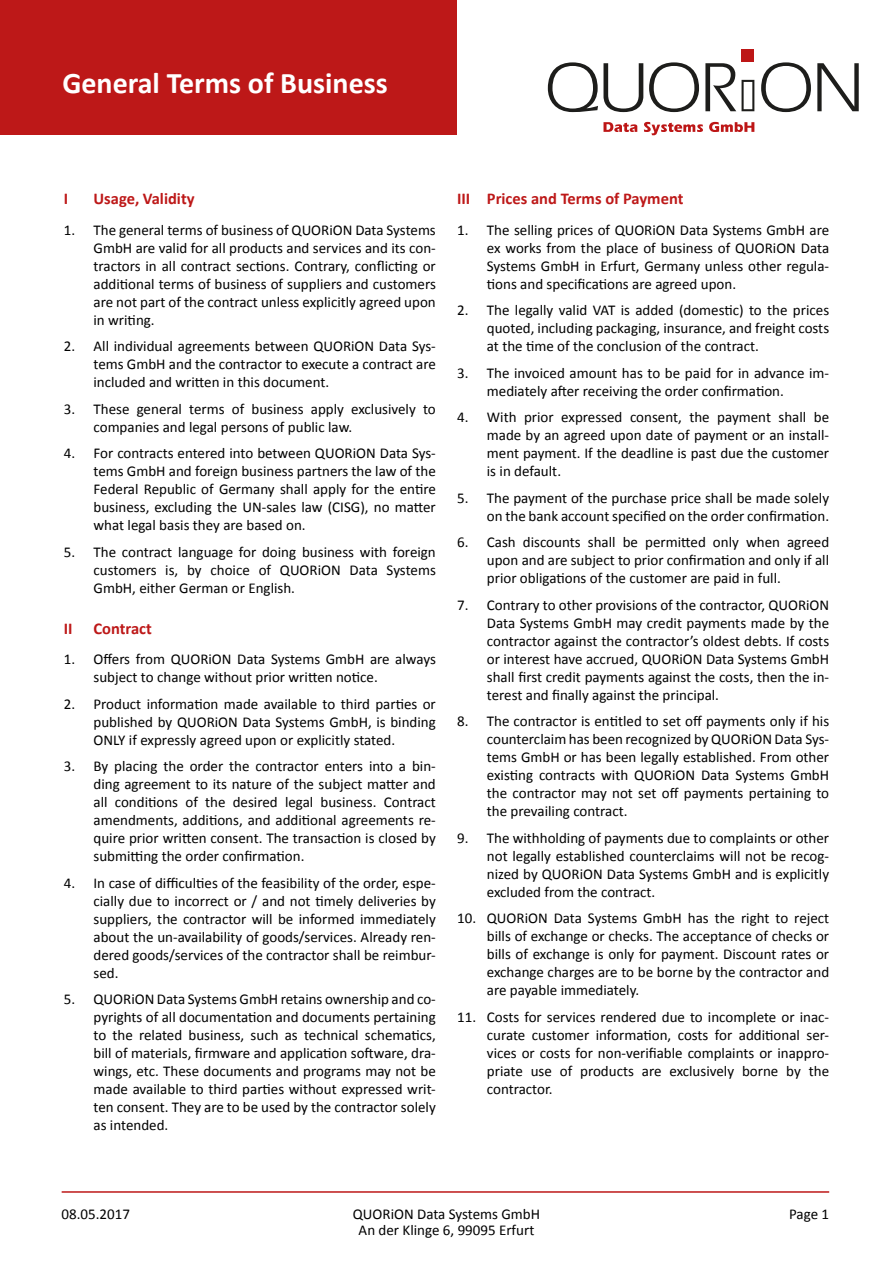
<style>
.page{position:relative;width:893px;height:1263px;background:#fff}
.page>*{position:absolute;margin:0;border:0;box-sizing:border-box;transform-origin:0 0}
.t1{font:700 30px "Calibri";color:#fff}
.t2{font:700 16.5px "Calibri";color:#bd1818}
.Seite{font:15px/18px "Calibri";color:#000;text-align:justify}
</style>
<div class="page">
<svg style="left:548px;top:62px;width:95px;height:50px"></svg>
<svg style="left:649px;top:62px;width:50px;height:50px"></svg>
<svg style="left:705px;top:63px;width:49px;height:48px"></svg>
<svg style="left:761px;top:62px;width:50px;height:50px"></svg>
<svg style="left:817px;top:63px;width:42px;height:48px"></svg>
<svg style="left:603px;top:122px;width:34px;height:10px"></svg>
<svg style="left:644px;top:122px;width:59px;height:13px"></svg>
<svg style="left:709px;top:122px;width:45px;height:10px"></svg>
<div style="left:741px;top:49px;width:13px;height:13px;background:#bd1616"></div>
<div style="left:0;top:0;width:457px;height:135px;background:#bd1818"></div>
<hr style="left:62px;top:1191px;width:767px;height:2px;background:#bd1818">
<h1 class="t1" style="left:62px;top:64px;width:327px">General Terms of Business</h1>
<p class="t2" style="left:64px;top:188px;width:6px">I</p>
<p class="t2" style="left:94px;top:188px;width:103px">Usage, Validity</p>
<p class="Seite" style="left:94px;top:221px;width:344px;text-indent:-30px">1. The general terms of business of QUORiON Data Systems GmbH are valid for all products and services and its con&shy;tractors in all contract sections. Contrary, conflicting or additional terms of business of suppliers and customers are not part of the contract unless explicitly agreed upon in writing.</p>
<p class="Seite" style="left:94px;top:337px;width:344px;text-indent:-30px">2. All individual agreements between QUORiON Data Sys&shy;tems GmbH and the contractor to execute a contract are included and written in this document.</p>
<p class="Seite" style="left:94px;top:400px;width:344px;text-indent:-30px">3. These general terms of business apply exclusively to companies and legal persons of public law.</p>
<p class="Seite" style="left:94px;top:444px;width:344px;text-indent:-30px">4. For contracts entered into between QUORiON Data Sys&shy;tems GmbH and foreign business partners the law of the Federal Republic of Germany shall apply for the entire business, excluding the UN-sales law (CISG), no matter what legal basis they are based on.</p>
<p class="Seite" style="left:94px;top:543px;width:344px;text-indent:-30px">5. The contract language for doing business with foreign customers is, by choice of QUORiON Data Systems GmbH, either German or English.</p>
<p class="t2" style="left:64px;top:618px;width:10px">II</p>
<p class="t2" style="left:94px;top:618px;width:60px">Contract</p>
<p class="Seite" style="left:94px;top:650px;width:344px;text-indent:-30px">1. Offers from QUORiON Data Systems GmbH are always subject to change without prior written notice.</p>
<p class="Seite" style="left:94px;top:695px;width:344px;text-indent:-30px">2. Product information made available to third parties or published by QUORiON Data Systems GmbH, is binding ONLY if expressly agreed upon or explicitly stated.</p>
<p class="Seite" style="left:94px;top:757px;width:344px;text-indent:-30px">3. By placing the order the contractor enters into a bin&shy;ding agreement to its nature of the subject matter and all conditions of the desired legal business. Contract amendments, additions, and additional agreements re&shy;quire prior written consent. The transaction is closed by submitting the order confirmation.</p>
<p class="Seite" style="left:94px;top:874px;width:344px;text-indent:-30px">4. In case of difficulties of the feasibility of the order, espe&shy;cially due to incorrect or / and not timely deliveries by suppliers, the contractor will be informed immediately about the un-availability of goods/services. Already ren&shy;dered goods/services of the contractor shall be reimbur&shy;sed.</p>
<p class="Seite" style="left:94px;top:990px;width:344px;text-indent:-30px">5. QUORiON Data Systems GmbH retains ownership and co&shy;pyrights of all documentation and documents pertaining to the related business, such as technical schematics, bill of materials, firmware and application software, dra&shy;wings, etc. These documents and programs may not be made available to third parties without expressed writ&shy;ten consent. They are to be used by the contractor solely as intended.</p>
<p class="t2" style="left:457px;top:188px;width:228px">III Prices and Terms of Payment</p>
<p class="Seite" style="left:487px;top:221px;width:344px;text-indent:-30px">1. The selling prices of QUORiON Data Systems GmbH are ex works from the place of business of QUORiON Data Systems GmbH in Erfurt, Germany unless other regula&shy;tions and specifications are agreed upon.</p>
<p class="Seite" style="left:487px;top:301px;width:344px;text-indent:-30px">2. The legally valid VAT is added (domestic) to the prices quoted, including packaging, insurance, and freight costs at the time of the conclusion of the contract.</p>
<p class="Seite" style="left:487px;top:364px;width:344px;text-indent:-30px">3. The invoiced amount has to be paid for in advance im&shy;mediately after receiving the order confirmation.</p>
<p class="Seite" style="left:487px;top:408px;width:344px;text-indent:-30px">4. With prior expressed consent, the payment shall be made by an agreed upon date of payment or an install&shy;ment payment. If the deadline is past due the customer is in default.</p>
<p class="Seite" style="left:457px;top:489px;width:374px;text-align:right">5. The payment of the purchase price shall be made solely on the bank account specified on the order confirmation.</p>
<p class="Seite" style="left:487px;top:533px;width:344px;text-indent:-30px">6. Cash discounts shall be permitted only when agreed upon and are subject to prior confirmation and only if all prior obligations of the customer are paid in full.</p>
<p class="Seite" style="left:487px;top:596px;width:344px;text-indent:-30px">7. Contrary to other provisions of the contractor, QUORiON Data Systems GmbH may credit payments made by the contractor against the contractor’s oldest debts. If costs or interest have accrued, QUORiON Data Systems GmbH shall first credit payments against the costs, then the in&shy;terest and finally against the principal.</p>
<p class="Seite" style="left:487px;top:712px;width:344px;text-indent:-30px">8. The contractor is entitled to set off payments only if his counterclaim has been recognized by QUORiON Data Sys&shy;tems GmbH or has been legally established. From other existing contracts with QUORiON Data Systems GmbH the contractor may not set off payments pertaining to the prevailing contract.</p>
<p class="Seite" style="left:487px;top:829px;width:344px;text-indent:-30px">9. The withholding of payments due to complaints or other not legally established counterclaims will not be recog&shy;nized by QUORiON Data Systems GmbH and is explicitly excluded from the contract.</p>
<p class="Seite" style="left:487px;top:909px;width:344px;text-indent:-30px">10. QUORiON Data Systems GmbH has the right to reject bills of exchange or checks. The acceptance of checks or bills of exchange is only for payment. Discount rates or exchange charges are to be borne by the contractor and are payable immediately.</p>
<p class="Seite" style="left:487px;top:1008px;width:344px;text-indent:-30px">11. Costs for services rendered due to incomplete or inac&shy;curate customer information, costs for additional ser&shy;vices or costs for non-verifiable complaints or inappro&shy;priate use of products are exclusively borne by the contractor.</p>
<p class="Seite" style="left:62px;top:1205px;width:70px">08.05.2017</p>
<p class="Seite" style="left:353px;top:1206px;width:189px;line-height:16.5px;text-align:center">QUORiON Data Systems GmbH<br>An der Klinge 6, 99095 Erfurt</p>
<p class="Seite" style="left:789px;top:1205px;width:42px">Page 1</p>
</div>
